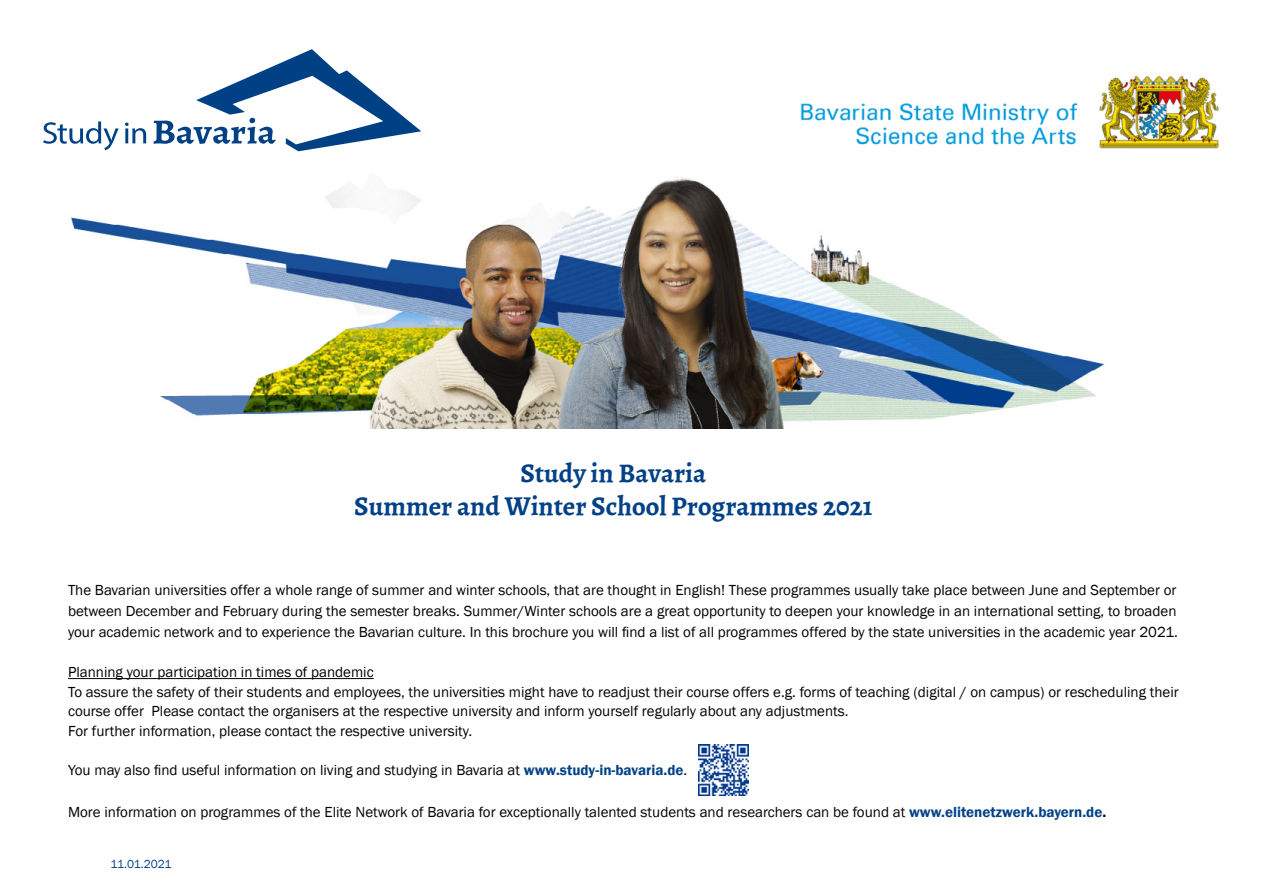
<style>
.page{position:relative;width:1263px;height:893px;background:#fff}
.page>*{position:absolute;margin:0;border:0;box-sizing:border-box;transform-origin:0 0}
.t1{font:700 27px/32.4px "Alegreya";color:#034187;text-align:center}
.t2{font:15px/19.5px "Franklin Gothic";color:#000;text-align:justify}
.t3{font:12px "Franklin Gothic";letter-spacing:-.02em;color:#034187}
.s1{font-weight:600;color:#034187}
.s2{font-weight:600}
</style>
<div class="page">
<hr style="left:68px;top:678px;width:306px;height:1px;background:#000">
<img style="left:698px;top:745px;width:50px;height:50px">
<img style="left:71px;top:177px;width:1033px;height:252px">
<svg style="left:43px;top:122px;width:76px;height:28px"></svg>
<svg style="left:125px;top:123px;width:21px;height:20px"></svg>
<svg style="left:153px;top:49px;width:268px;height:102px"></svg>
<img style="left:800px;top:76px;width:419px;height:73px">
<h1 class="t1" style="left:354px;top:458px;width:520px">Study in Bavaria<br>Summer and Winter School Programmes 2021</h1>
<p class="t2" style="left:68px;top:580px;width:1111px;line-height:21px">The Bavarian universities offer a whole range of summer and winter schools, that are thought in English! These programmes usually take place between June and September or between December and February during the semester breaks. Summer/Winter schools are a great opportunity to deepen your knowledge in an international setting, to broaden your academic network and to experience the Bavarian culture. In this brochure you will find a list of all programmes offered by the state universities in the academic year 2021.</p>
<p class="t2" style="left:68px;top:663px;width:1112px;text-align:left">Planning your participation in times of pandemic<br>To assure the safety of their students and employees, the universities might have to readjust their course offers e.g. forms of teaching (digital / on campus) or rescheduling their course offer Please contact the organisers at the respective university and inform yourself regularly about any adjustments.<br>For further information, please contact the respective university.</p>
<p class="t2" style="left:68px;top:760px;width:621px">You may also find useful information on living and studying in Bavaria at <span class="s1">www.study-in-bavaria.de</span>.</p>
<p class="t2" style="left:68px;top:802px;width:1040px">More information on programmes of the Elite Network of Bavaria for exceptionally talented students and researchers can be found at <span class="s1">www.elitenetzwerk.bayern.de</span><span class="s2">.</span></p>
<p class="t3" style="left:110px;top:857px;width:63px">11.01.2021</p>
</div>
